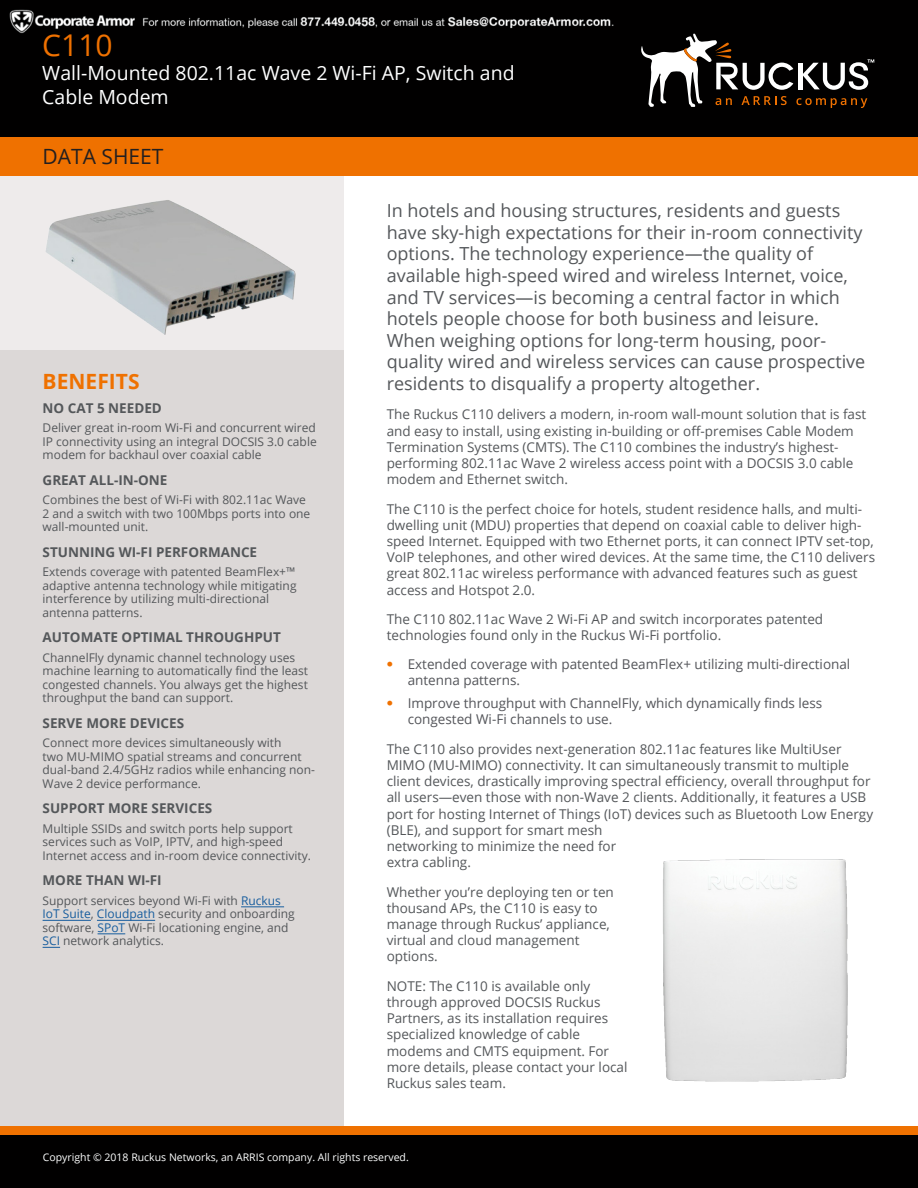
<style>
.page{position:relative;width:918px;height:1188px;background:#fff}
.page>*{position:absolute;margin:0;border:0;box-sizing:border-box;transform-origin:0 0}
.Document_Title__head{font:30px "Open Sans";color:#ef7100}
.t1{font:21px "Open Sans";color:#231f20}
.Sidebar_Title_-_Oran{font:700 21px "Open Sans";letter-spacing:.005em;color:#ef7100}
.Document_Subtitle__h{font:19.5px/24px "Open Sans";color:#fff}
.Body_Intro_Paragraph{font:18px/21.6px "Open Sans";color:#54575a}
.Body_Copy{font:13.5px/16.2px "Open Sans";color:#54575a}
.t2{font:13.5px/15.8px "Open Sans";color:#54555a}
.Sidebar_Subhead_-_Gr{font:700 13.5px "Open Sans";color:#54575a}
.Sidebar_-_Body_Copy{font:12px/13.5px "Open Sans";color:#54575a}
.Document_Copyright_F{font:10.5px "Open Sans";color:#fff}
.s1{color:#175d9e}
.s2{color:#ef7100}
</style>
<div class="page">
<div style="left:0;top:350px;width:344px;height:809px;background:#dcd8d7"></div>
<div style="left:0;top:1134px;width:918px;height:54px;background:#010000"></div>
<div style="left:0;top:1126px;width:918px;height:9px;background:#ef7100"></div>
<hr style="left:241px;top:907px;width:43px;height:1px;background:#175d9e">
<hr style="left:43px;top:920px;width:48px;height:1px;background:#175d9e">
<hr style="left:97px;top:920px;width:58px;height:1px;background:#175d9e">
<svg style="left:98px;top:934px;width:27px;height:1px"></svg>
<svg style="left:43px;top:947px;width:17px;height:1px"></svg>
<div style="left:0;top:169px;width:344px;height:181px;background:#eeebeb"></div>
<div style="left:0;top:0;width:918px;height:137px;background:#010000"></div>
<div style="left:0;top:137px;width:918px;height:39px;background:#ef7100"></div>
<svg style="left:641px;top:33px;width:233px;height:75px"></svg>
<img style="left:46px;top:200px;width:250px;height:135px">
<img style="left:663px;top:859px;width:185px;height:223px">
<img style="left:9px;top:9px;width:648px;height:27px">
<p class="Document_Title__head" style="left:42px;top:25px;width:72px">C110</p>
<p class="Document_Subtitle__h" style="left:42px;top:60px;width:474px">Wall-Mounted 802.11ac Wave 2 Wi-Fi AP, Switch and<br>Cable Modem</p>
<p class="t1" style="left:43px;top:142px;width:122px">DATA SHEET</p>
<p class="Sidebar_Title_-_Oran" style="left:43px;top:366px;width:99px">BENEFITS</p>
<p class="Sidebar_Subhead_-_Gr" style="left:43px;top:398px;width:121px">NO CAT 5 NEEDED</p>
<p class="Sidebar_-_Body_Copy" style="left:43px;top:421px;width:276px;text-align:justify">Deliver great in-room Wi-Fi and concurrent wired IP connectivity using an integral DOCSIS 3.0 cable modem for backhaul over coaxial cable</p>
<p class="Sidebar_Subhead_-_Gr" style="left:43px;top:470px;width:126px">GREAT ALL-IN-ONE</p>
<p class="Sidebar_-_Body_Copy" style="left:43px;top:493px;width:269px">Combines the best of Wi-Fi with 802.11ac Wave<br>2 and a switch with two 100Mbps ports into one wall-mounted unit.</p>
<p class="Sidebar_Subhead_-_Gr" style="left:43px;top:542px;width:216px">STUNNING WI-FI PERFORMANCE</p>
<p class="Sidebar_-_Body_Copy" style="left:43px;top:565px;width:255px">Extends coverage with patented BeamFlex+™ adaptive antenna technology while mitigating interference by utilizing multi-directional antenna patterns.</p>
<p class="Sidebar_Subhead_-_Gr" style="left:43px;top:628px;width:240px">AUTOMATE OPTIMAL THROUGHPUT</p>
<p class="Sidebar_-_Body_Copy" style="left:43px;top:650px;width:267px">ChannelFly dynamic channel technology uses machine learning to automatically find the least congested channels. You always get the highest throughput the band can support.</p>
<p class="Sidebar_Subhead_-_Gr" style="left:43px;top:713px;width:143px">SERVE MORE DEVICES</p>
<p class="Sidebar_-_Body_Copy" style="left:43px;top:736px;width:274px">Connect more devices simultaneously with<br>two MU-MIMO spatial streams and concurrent dual-band 2.4/5GHz radios while enhancing non-Wave 2 device performance.</p>
<p class="Sidebar_Subhead_-_Gr" style="left:43px;top:799px;width:171px">SUPPORT MORE SERVICES</p>
<p class="Sidebar_-_Body_Copy" style="left:43px;top:821px;width:270px">Multiple SSIDs and switch ports help support services such as VoIP, IPTV, and high-speed<br>Internet access and in-room device connectivity.</p>
<p class="Sidebar_Subhead_-_Gr" style="left:43px;top:871px;width:121px">MORE THAN WI-FI</p>
<p class="Sidebar_-_Body_Copy" style="left:43px;top:893px;width:254px">Support services beyond Wi-Fi with <span class="s1">Ruckus IoT Suite</span>, <span class="s1">Cloudpath</span> security and onboarding software, <span class="s1">SPoT</span> Wi-Fi locationing engine, and <span class="s1">SCI</span> network analytics.</p>
<p class="Body_Intro_Paragraph" style="left:387px;top:199px;width:480px">In hotels and housing structures, residents and guests have sky-high expectations for their in-room connectivity options. The technology experience—the quality of available high-speed wired and wireless Internet, voice, and TV services—is becoming a central factor in which hotels people choose for both business and leisure.<br>When weighing options for long-term housing, poor&shy;quality wired and wireless services can cause prospective residents to disqualify a property altogether.</p>
<p class="Body_Copy" style="left:387px;top:406px;width:481px">The Ruckus C110 delivers a modern, in-room wall-mount solution that is fast and easy to install, using existing in-building or off-premises Cable Modem Termination Systems (CMTS). The C110 combines the industry’s highest&shy;performing 802.11ac Wave 2 wireless access point with a DOCSIS 3.0 cable modem and Ethernet switch.</p>
<p class="Body_Copy" style="left:387px;top:500px;width:490px">The C110 is the perfect choice for hotels, student residence halls, and multi&shy;dwelling unit (MDU) properties that depend on coaxial cable to deliver high&shy;speed Internet. Equipped with two Ethernet ports, it can connect IPTV set-top, VoIP telephones, and other wired devices. At the same time, the C110 delivers great 802.11ac wireless performance with advanced features such as guest access and Hotspot 2.0.</p>
<p class="Body_Copy" style="left:387px;top:611px;width:438px">The C110 802.11ac Wave 2 Wi-Fi AP and switch incorporates patented technologies found only in the Ruckus Wi-Fi portfolio.</p>
<p class="t2" style="left:408px;top:656px;width:444px;text-indent:-21px"><span class="s2">•</span> Extended coverage with patented BeamFlex+ utilizing multi-directional antenna patterns.</p>
<p class="t2" style="left:408px;top:695px;width:416px;text-indent:-21px"><span class="s2">•</span> Improve throughput with ChannelFly, which dynamically finds less congested Wi-Fi channels to use.</p>
<p class="Body_Copy" style="left:387px;top:740px;width:488px">The C110 also provides next-generation 802.11ac features like MultiUser MIMO (MU-MIMO) connectivity. It can simultaneously transmit to multiple client devices, drastically improving spectral efficiency, overall throughput for all users—even those with non-Wave 2 clients. Additionally, it features a USB port for hosting Internet of Things (IoT) devices such as Bluetooth Low Energy (BLE), and support for smart mesh<br>networking to minimize the need for<br>extra cabling.</p>
<p class="Body_Copy" style="left:387px;top:883px;width:229px">Whether you’re deploying ten or ten thousand APs, the C110 is easy to manage through Ruckus’ appliance, virtual and cloud management options.</p>
<p class="Body_Copy" style="left:387px;top:978px;width:242px">NOTE: The C110 is available only through approved DOCSIS Ruckus<br>Partners, as its installation requires specialized knowledge of cable modems and CMTS equipment. For more details, please contact your local<br>Ruckus sales team.</p>
<p class="Document_Copyright_F" style="left:43px;top:1150px;width:367px">Copyright © 2018 Ruckus Networks, an ARRIS company. All rights reserved.</p>
</div>
